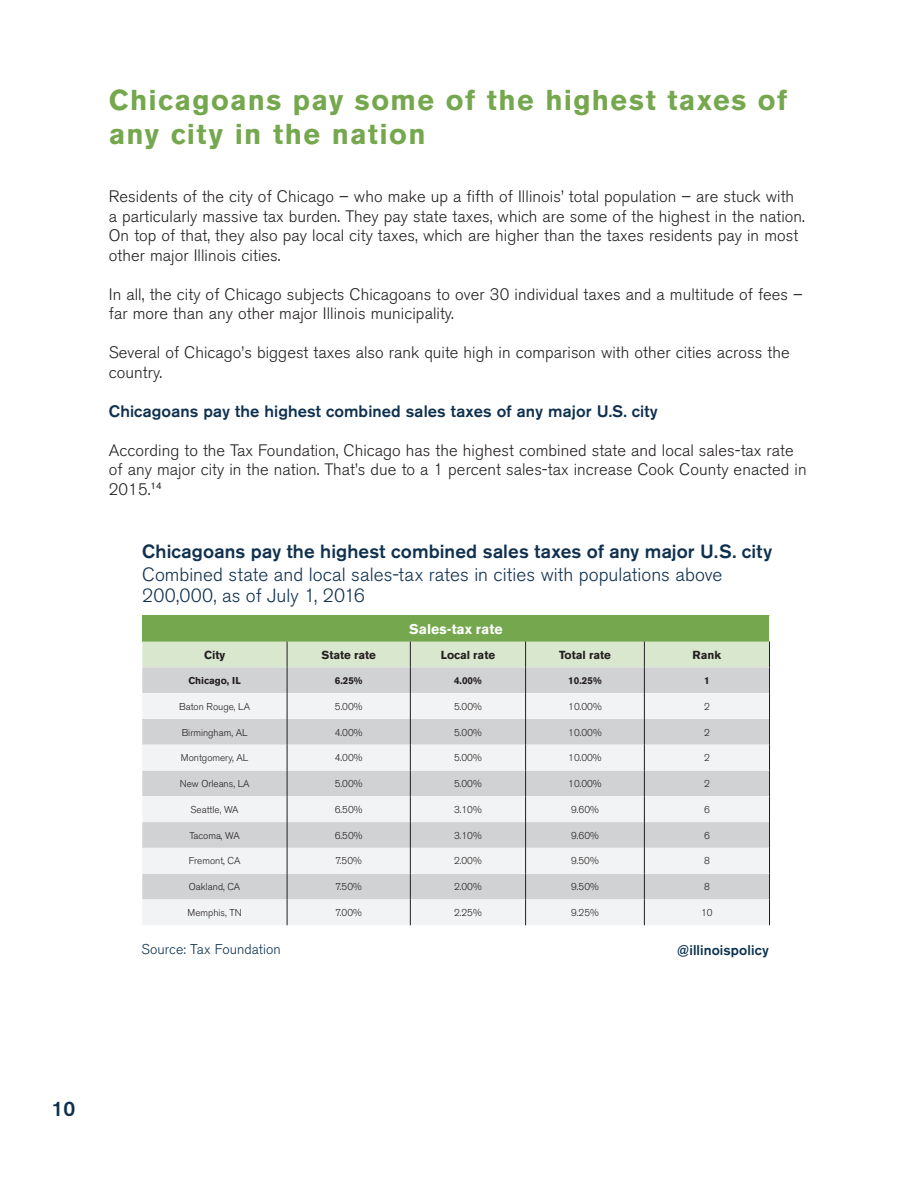
<style>
.page{position:relative;width:918px;height:1188px;background:#fff}
.page>*{position:absolute;margin:0;border:0;box-sizing:border-box;transform-origin:0 0}
.t1{font:700 28.5px/34.2px "Akzidenz Grotesk BE";letter-spacing:.05em;color:#75a84e}
.t2{font:500 21px "Akzidenz Grotesk BE";color:#0f314f}
.t3{font:300 18.9px/21.1px "Akzidenz Grotesk BE";letter-spacing:.005em;color:#0f314f}
.t4{font:500 18.9px "Akzidenz Grotesk BE";letter-spacing:.005em;color:#0f314f}
.t5{font:300 16.5px/19.5px "Akzidenz Grotesk BE";letter-spacing:.005em;color:#231f20}
.t6{font:500 16.5px "Akzidenz Grotesk BE";letter-spacing:.005em;color:#0f314f}
.t7{font:300 14.1px "Akzidenz Grotesk BE";color:#0d324f}
.t8{font:500 14.1px "Akzidenz Grotesk BE";letter-spacing:.005em;color:#0d324f}
.t9{font:700 14.1px "Akzidenz Grotesk BE";color:#fff}
.t10{font:700 11.55px "Akzidenz Grotesk BE";color:#231f20}
.t11{font:300 9.9px "Akzidenz Grotesk BE";color:#231f20}
.t12{font:700 9.9px "Akzidenz Grotesk BE";color:#231f20}
</style>
<div class="page">
<svg style="left:142px;top:615px;width:628px;height:310px"></svg>
<h1 class="t1" style="left:109px;top:83px;width:680px">Chicagoans pay some of the highest taxes of any city in the nation</h1>
<p class="t5" style="left:109px;top:189px;width:698px">Residents of the city of Chicago – who make up a fifth of Illinois’ total population – are stuck with a particularly massive tax burden. They pay state taxes, which are some of the highest in the nation.<br>On top of that, they also pay local city taxes, which are higher than the taxes residents pay in most other major Illinois cities.</p>
<p class="t5" style="left:109px;top:286px;width:695px">In all, the city of Chicago subjects Chicagoans to over 30 individual taxes and a multitude of fees – far more than any other major Illinois municipality.</p>
<p class="t5" style="left:109px;top:345px;width:682px">Several of Chicago’s biggest taxes also rank quite high in comparison with other cities across the country.</p>
<p class="t6" style="left:109px;top:401px;width:550px">Chicagoans pay the highest combined sales taxes of any major U.S. city</p>
<p class="t5" style="left:109px;top:442px;width:699px">According to the Tax Foundation, Chicago has the highest combined state and local sales-tax rate of any major city in the nation. That’s due to a 1 percent sales-tax increase Cook County enacted in<br>2015.<sup>14</sup></p>
<p class="t4" style="left:142px;top:540px;width:631px">Chicagoans pay the highest combined sales taxes of any major U.S. city</p>
<p class="t3" style="left:142px;top:566px;width:582px">Combined state and local sales-tax rates in cities with populations above<br>200,000, as of July 1, 2016</p>
<p class="t9" style="left:409px;top:621px;width:95px">Sales-tax rate</p>
<p class="t10" style="left:204px;top:648px;width:23px">City</p>
<p class="t10" style="left:321px;top:648px;width:56px">State rate</p>
<p class="t10" style="left:441px;top:648px;width:56px">Local rate</p>
<p class="t10" style="left:559px;top:648px;width:53px">Total rate</p>
<p class="t10" style="left:693px;top:648px;width:30px">Rank</p>
<p class="t12" style="left:188px;top:675px;width:54px">Chicago, IL</p>
<p class="t12" style="left:335px;top:675px;width:29px">6.25%</p>
<p class="t12" style="left:454px;top:675px;width:29px">4.00%</p>
<p class="t12" style="left:568px;top:675px;width:35px">10.25%</p>
<p class="t12" style="left:704px;top:675px;width:7px">1</p>
<p class="t11" style="left:179px;top:703px;width:72px">Baton Rouge, LA</p>
<p class="t11" style="left:335px;top:703px;width:29px">5.00%</p>
<p class="t11" style="left:454px;top:703px;width:29px">5.00%</p>
<p class="t11" style="left:568px;top:703px;width:35px">10.00%</p>
<p class="t11" style="left:704px;top:703px;width:7px">2</p>
<p class="t11" style="left:182px;top:729px;width:68px">Birmingham, AL</p>
<p class="t11" style="left:335px;top:729px;width:29px">4.00%</p>
<p class="t11" style="left:454px;top:729px;width:29px">5.00%</p>
<p class="t11" style="left:568px;top:729px;width:35px">10.00%</p>
<p class="t11" style="left:704px;top:729px;width:7px">2</p>
<p class="t11" style="left:181px;top:754px;width:69px">Montgomery, AL</p>
<p class="t11" style="left:335px;top:754px;width:29px">4.00%</p>
<p class="t11" style="left:454px;top:754px;width:29px">5.00%</p>
<p class="t11" style="left:568px;top:754px;width:35px">10.00%</p>
<p class="t11" style="left:704px;top:754px;width:7px">2</p>
<p class="t11" style="left:180px;top:780px;width:71px">New Orleans, LA</p>
<p class="t11" style="left:335px;top:780px;width:29px">5.00%</p>
<p class="t11" style="left:454px;top:780px;width:29px">5.00%</p>
<p class="t11" style="left:568px;top:780px;width:35px">10.00%</p>
<p class="t11" style="left:704px;top:780px;width:7px">2</p>
<p class="t11" style="left:191px;top:806px;width:50px">Seattle, WA</p>
<p class="t11" style="left:335px;top:806px;width:29px">6.50%</p>
<p class="t11" style="left:454px;top:806px;width:29px">3.10%</p>
<p class="t11" style="left:571px;top:806px;width:29px">9.60%</p>
<p class="t11" style="left:704px;top:806px;width:7px">6</p>
<p class="t11" style="left:189px;top:832px;width:52px">Tacoma, WA</p>
<p class="t11" style="left:335px;top:832px;width:29px">6.50%</p>
<p class="t11" style="left:454px;top:832px;width:29px">3.10%</p>
<p class="t11" style="left:571px;top:832px;width:29px">9.60%</p>
<p class="t11" style="left:704px;top:832px;width:7px">6</p>
<p class="t11" style="left:189px;top:857px;width:53px">Fremont, CA</p>
<p class="t11" style="left:336px;top:857px;width:28px">7.50%</p>
<p class="t11" style="left:454px;top:857px;width:29px">2.00%</p>
<p class="t11" style="left:571px;top:857px;width:29px">9.50%</p>
<p class="t11" style="left:704px;top:857px;width:7px">8</p>
<p class="t11" style="left:189px;top:883px;width:53px">Oakland, CA</p>
<p class="t11" style="left:336px;top:883px;width:28px">7.50%</p>
<p class="t11" style="left:454px;top:883px;width:29px">2.00%</p>
<p class="t11" style="left:571px;top:883px;width:29px">9.50%</p>
<p class="t11" style="left:704px;top:883px;width:7px">8</p>
<p class="t11" style="left:188px;top:909px;width:56px">Memphis, TN</p>
<p class="t11" style="left:336px;top:909px;width:28px">7.00%</p>
<p class="t11" style="left:454px;top:909px;width:29px">2.25%</p>
<p class="t11" style="left:571px;top:909px;width:29px">9.25%</p>
<p class="t11" style="left:701px;top:909px;width:13px">10</p>
<p class="t8" style="left:677px;top:941px;width:93px">@illinoispolicy</p>
<p class="t7" style="left:141px;top:944px;width:141px">Source: Tax Foundation</p>
<p class="t2" style="left:52px;top:1096px;width:25px">10</p>
</div>
